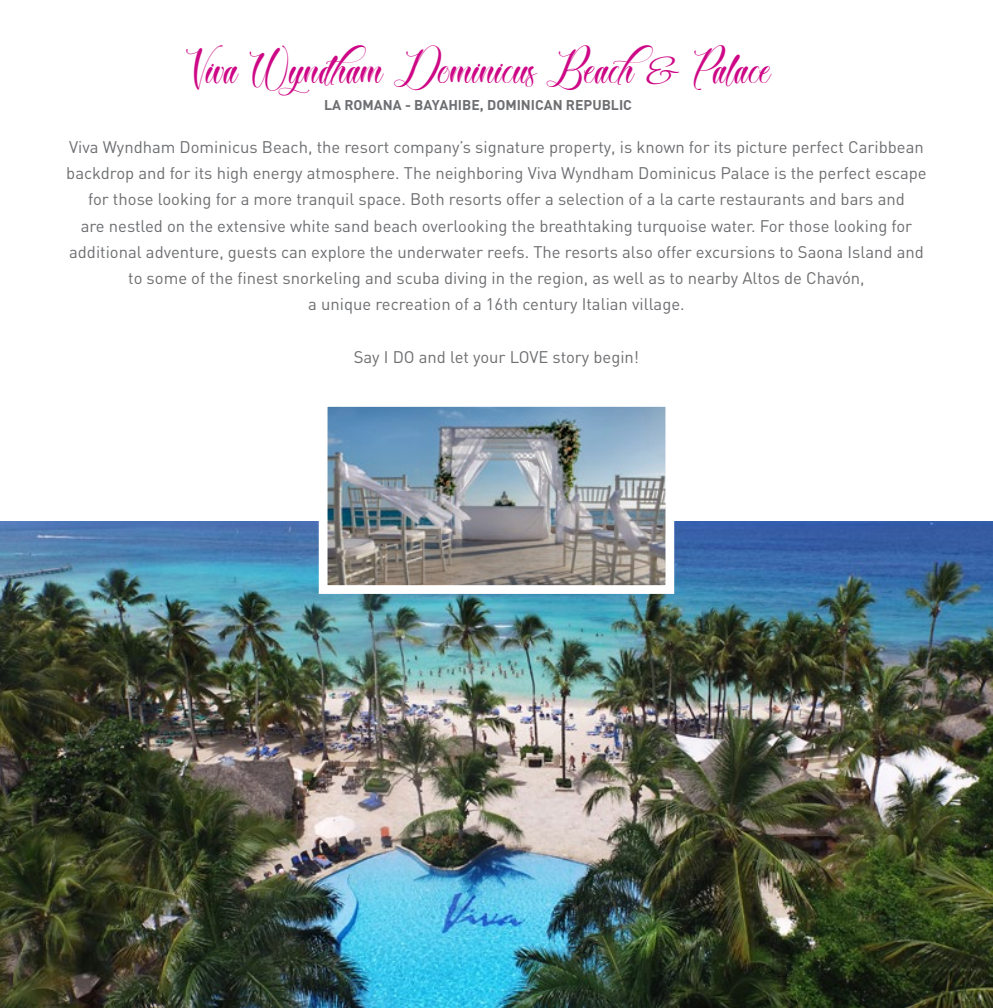
<style>
.page{position:relative;width:993px;height:1008px;background:#fff}
.page>*{position:absolute;margin:0;border:0;box-sizing:border-box;transform-origin:0 0}
.t1{font:42px "Broken Heart";color:#cd0785}
.t2{font:16.62px/26.2px "DIN";color:#6d6e71;text-align:center}
.t3{font:700 14px "DIN";color:#6d6e71}
.s1{font-family:"Bilbo"}
</style>
<div class="page">
<img style="left:0;top:521px;width:992px;height:486px">
<img style="left:328px;top:408px;width:336px;height:175px">
<div style="left:318px;top:398px;width:356px;height:195px;border:9px solid #fff"></div>
<h1 class="t1" style="left:185px;top:44px;width:587px">Viva Wyndham Dominicus Beach<span class="s1">&amp;</span> Palace</h1>
<p class="t3" style="left:324px;top:96px;width:309px">LA ROMANA - BAYAHIBE, DOMINICAN REPUBLIC</p>
<p class="t2" style="left:66px;top:133px;width:861px">Viva Wyndham Dominicus Beach, the resort company’s signature property, is known for its picture perfect Caribbean backdrop and for its high energy atmosphere. The neighboring Viva Wyndham Dominicus Palace is the perfect escape for those looking for a more tranquil space. Both resorts offer a selection of a la carte restaurants and bars and<br>are nestled on the extensive white sand beach overlooking the breathtaking turquoise water. For those looking for additional adventure, guests can explore the underwater reefs. The resorts also offer excursions to Saona Island and to some of the finest snorkeling and scuba diving in the region, as well as to nearby Altos de Chavón,<br>a unique recreation of a 16th century Italian village.</p>
<p class="t2" style="left:353px;top:343px;width:287px">Say I DO and let your LOVE story begin!</p>
</div>
